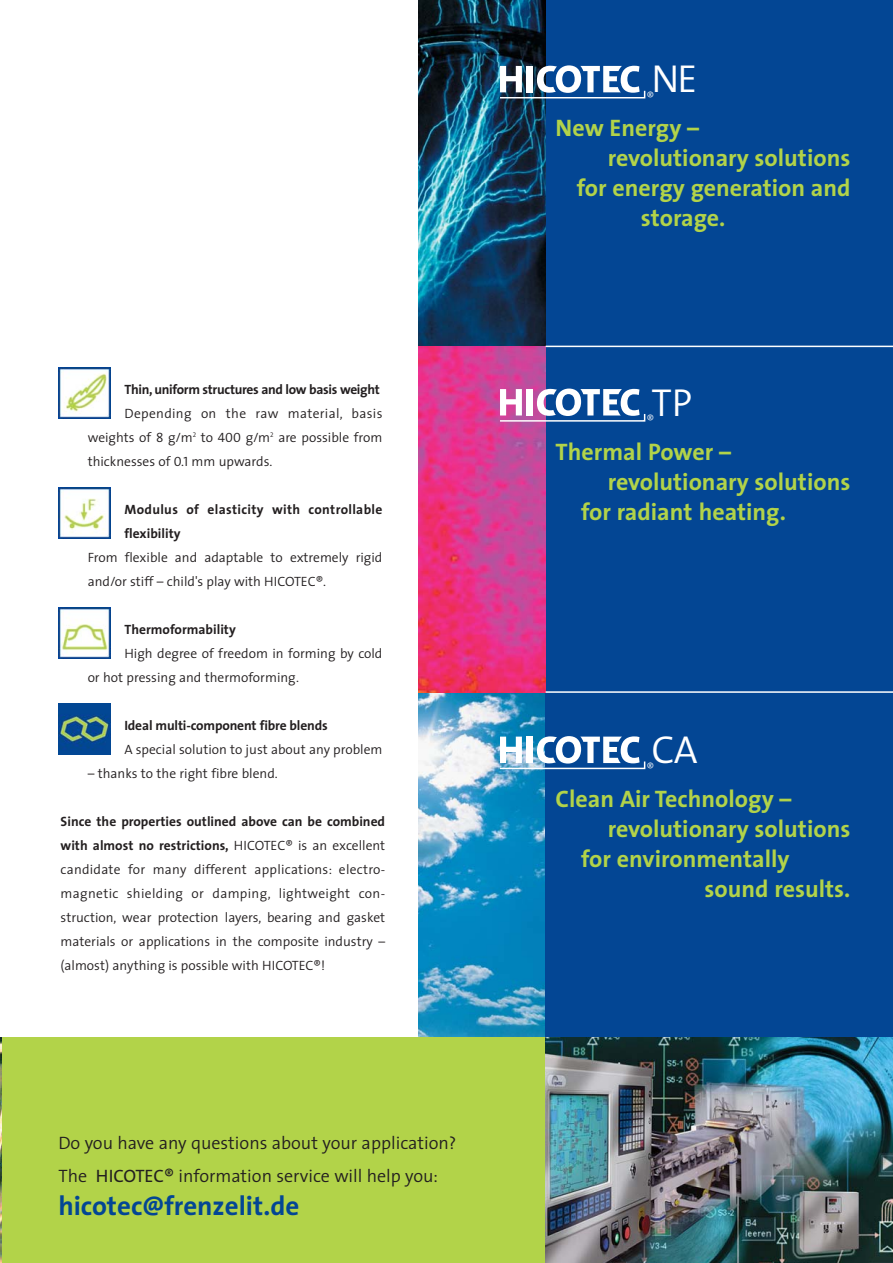
<style>
.page{position:relative;width:893px;height:1263px;background:#fff}
.page>*{position:absolute;margin:0;border:0;box-sizing:border-box;transform-origin:0 0}
.t1{font:300 39.15px "The Sans";color:#fff}
.t2{font:700 27px "The Sans";color:#034694}
.t3{font:700 24px "The Sans";color:#b2d349}
.t4{font:300 18px/33px "The Sans";color:#231f20}
.t5{font:200 14.25px "The Sans";color:#fff}
.t6{font:300 13.5px/24px "The Sans";color:#231f20;text-align:justify}
.t7{font:700 13.5px "The Sans";letter-spacing:-.01em;color:#231f20}
.t8{font:700 13.5px/24px "The Sans";letter-spacing:.025em;color:#231f20}
.s1{font-family:"The Sans Semi Light Caps";font-weight:400}
.s2{font-weight:700}
.s3{font-weight:400}
</style>
<div class="page">
<img style="left:418px;top:0;width:127px;height:1037px">
<div style="left:545px;top:0;width:347px;height:1037px;background:#034694"></div>
<div style="left:0;top:1037px;width:892px;height:226px;background:#b2d349"></div>
<img style="left:545px;top:1037px;width:347px;height:226px">
<svg style="left:499px;top:389px;width:147px;height:33px"></svg>
<svg style="left:499px;top:736px;width:147px;height:34px"></svg>
<img style="left:0;top:1037px;width:1px;height:226px">
<svg style="left:499px;top:65px;width:147px;height:34px"></svg>
<div style="left:59px;top:368px;width:55px;height:55px;background:linear-gradient(to right,#fff,#fff)"></div>
<img style="left:59px;top:368px;width:51px;height:51px">
<div style="left:59px;top:487px;width:55px;height:53px;background:linear-gradient(to bottom,#fff,#fff)"></div>
<img style="left:59px;top:488px;width:51px;height:50px">
<div style="left:59px;top:608px;width:55px;height:54px;background:linear-gradient(to right,#fff,#fff)"></div>
<img style="left:59px;top:608px;width:51px;height:51px">
<div style="left:59px;top:703px;width:55px;height:55px;background:linear-gradient(to right,#fff,#fff)"></div>
<img style="left:59px;top:704px;width:51px;height:50px">
<hr style="left:545px;top:346px;width:347px;height:1px;background:#fff">
<hr style="left:545px;top:691px;width:347px;height:2px;background:#fff">
<p class="t7" style="left:124px;top:385px;width:257px">Thin, uniform structures and low basis weight</p>
<p class="t6" style="left:88px;top:403px;width:296px;text-indent:37px">Depending on the raw material, basis weights of <span class="s1">8</span> g/m<sup>2</sup> to <span class="s1">400</span> g/m<sup>2</sup> are possible from thicknesses of <span class="s1">0.1</span> mm upwards.</p>
<p class="t8" style="left:124px;top:499px;width:259px">Modulus of elasticity with controllable flexibility</p>
<p class="t6" style="left:88px;top:547px;width:296px">From flexible and adaptable to extremely rigid and/or stiff – child's play with HICOTEC®.</p>
<p class="t7" style="left:124px;top:625px;width:113px">Thermoformability</p>
<p class="t6" style="left:88px;top:643px;width:296px;text-indent:37px">High degree of freedom in forming by cold or hot pressing and thermoforming.</p>
<p class="t7" style="left:124px;top:721px;width:205px">Ideal multi-component fibre blends</p>
<p class="t6" style="left:124px;top:739px;width:259px">A special solution to just about any problem</p>
<p class="t6" style="left:88px;top:763px;width:192px">– thanks to the right fibre blend.</p>
<p class="t6" style="left:61px;top:811px;width:326px"><span class="s2">Since the properties outlined above can be combined with almost no restrictions,</span> HICOTEC® is an excellent candidate for many different applications: electro&shy;magnetic shielding or damping, lightweight con&shy;struction, wear protection layers, bearing and gasket materials or applications in the composite industry – (almost) anything is possible with HICOTEC®!</p>
<h3 class="t4" style="left:58px;top:1128px;width:399px">Do you have any questions about your application?<br>The <span class="s3">HICOTEC®</span> information service will help you:</h3>
<h2 class="t2" style="left:58px;top:1195px;width:242px">hicotec@frenzelit.de</h2>
<h1 class="t1" style="left:651px;top:65px;width:47px">NE</h1>
<p class="t5" style="left:646px;top:91px;width:9px">®</p>
<h3 class="t3" style="left:555px;top:119px;width:145px">New Energy –</h3>
<h3 class="t3" style="left:608px;top:149px;width:244px">revolutionary solutions</h3>
<h3 class="t3" style="left:576px;top:179px;width:275px">for energy generation and</h3>
<h3 class="t3" style="left:640px;top:209px;width:86px">storage.</h3>
<h1 class="t1" style="left:651px;top:388px;width:42px">TP</h1>
<p class="t5" style="left:646px;top:414px;width:9px">®</p>
<h3 class="t3" style="left:555px;top:442px;width:177px">Thermal Power –</h3>
<h3 class="t3" style="left:608px;top:472px;width:244px">revolutionary solutions</h3>
<h3 class="t3" style="left:581px;top:502px;width:206px">for radiant heating.</h3>
<h1 class="t1" style="left:651px;top:736px;width:48px">CA</h1>
<p class="t5" style="left:646px;top:762px;width:9px">®</p>
<h3 class="t3" style="left:555px;top:790px;width:237px">Clean Air Technology –</h3>
<h3 class="t3" style="left:608px;top:820px;width:244px">revolutionary solutions</h3>
<h3 class="t3" style="left:581px;top:850px;width:210px">for environmentally</h3>
<h3 class="t3" style="left:704px;top:880px;width:147px">sound results.</h3>
</div>
